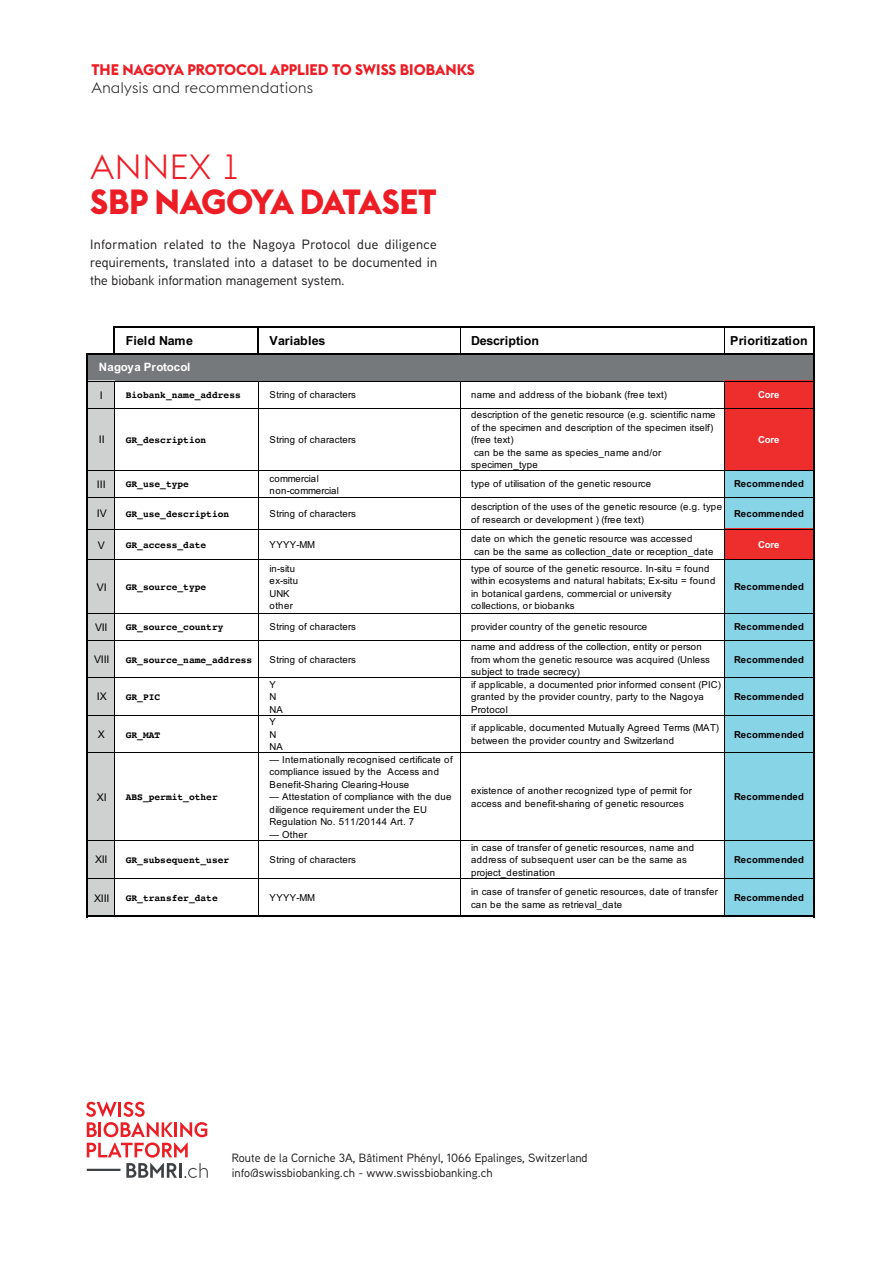
<style>
.page{position:relative;width:893px;height:1263px;background:#fff}
.page>*{position:absolute;margin:0;border:0;box-sizing:border-box;transform-origin:0 0}
.t1{font:700 34.5px "Euclid Flex";letter-spacing:-.005em;color:#ec1d25}
.t2{font:300 34.5px "Euclid Flex";color:#ec1d25}
.t3{font:700 15.15px "Euclid Flex";color:#ec1d25}
.t4{font:300 15.15px "Euclid Flex";color:#231f20}
.t5{font:500 13.5px/18px "Aaux Next";color:#231f20;text-align:justify}
.t6{font:700 12.45px "Arial";letter-spacing:.005em;color:#000001}
.t7{font:500 12px/15px "Aaux Next";color:#231f20}
.t8{font:700 11.55px "Arial";color:#fff}
.t9{font:10.5px "Arial";letter-spacing:-.005em;color:#000001}
.t10{font:9.6px/12.5px "Arial";letter-spacing:.035em;color:#000001}
.t11{font:700 9.6px "Courier";color:#000001}
.t12{font:700 9.6px "Arial";letter-spacing:.01em;color:#000001}
.t13{font:9.6px/12.5px "Arial";color:#000001}
.t14{font:9.6px/12.5px "Arial";letter-spacing:.01em;color:#000001}
.t15{font:700 9.6px "Arial";letter-spacing:-.01em;color:#fff}
</style>
<div class="page">
<div style="left:88px;top:354px;width:727px;height:28px;background:#75797b"></div>
<div style="left:88px;top:381px;width:27px;height:90px;background:#cfd1d0"></div>
<div style="left:724px;top:381px;width:91px;height:90px;background:#ee2d2d"></div>
<div style="left:88px;top:470px;width:27px;height:60px;background:#cfd1d0"></div>
<div style="left:724px;top:470px;width:91px;height:60px;background:#87d4e7"></div>
<div style="left:88px;top:529px;width:27px;height:31px;background:#cfd1d0"></div>
<div style="left:724px;top:529px;width:91px;height:31px;background:#ee2d2d"></div>
<div style="left:88px;top:559px;width:27px;height:358px;background:#cfd1d0"></div>
<div style="left:724px;top:559px;width:91px;height:358px;background:#87d4e7"></div>
<hr style="left:113px;top:326px;width:2px;height:29px;background:#000001">
<hr style="left:257px;top:328px;width:2px;height:27px;background:#000001">
<svg style="left:460px;top:328px;width:1px;height:25px"></svg>
<svg style="left:724px;top:328px;width:1px;height:25px"></svg>
<hr style="left:114px;top:382px;width:1px;height:533px;background:#000001">
<hr style="left:258px;top:382px;width:1px;height:533px;background:#000001">
<hr style="left:460px;top:382px;width:1px;height:533px;background:#000001">
<hr style="left:724px;top:382px;width:1px;height:533px;background:#000001">
<hr style="left:813px;top:328px;width:2px;height:589px;background:#000001">
<hr style="left:86px;top:353px;width:2px;height:564px;background:#000001">
<hr style="left:115px;top:326px;width:700px;height:2px;background:#000001">
<hr style="left:88px;top:353px;width:727px;height:2px;background:#000001">
<hr style="left:88px;top:381px;width:725px;height:1px;background:#000001">
<hr style="left:88px;top:408px;width:725px;height:1px;background:#000001">
<hr style="left:88px;top:470px;width:725px;height:1px;background:#000001">
<hr style="left:88px;top:497px;width:725px;height:1px;background:#000001">
<hr style="left:88px;top:529px;width:725px;height:1px;background:#000001">
<hr style="left:88px;top:559px;width:725px;height:1px;background:#000001">
<hr style="left:88px;top:613px;width:725px;height:1px;background:#000001">
<hr style="left:88px;top:640px;width:725px;height:1px;background:#000001">
<hr style="left:88px;top:677px;width:725px;height:1px;background:#000001">
<hr style="left:88px;top:715px;width:725px;height:1px;background:#000001">
<hr style="left:88px;top:752px;width:725px;height:1px;background:#000001">
<hr style="left:88px;top:840px;width:725px;height:1px;background:#000001">
<hr style="left:88px;top:878px;width:725px;height:1px;background:#000001">
<hr style="left:88px;top:915px;width:727px;height:2px;background:#000001">
<svg style="left:86px;top:1102px;width:121px;height:55px"></svg>
<svg style="left:126px;top:1163px;width:82px;height:15px"></svg>
<hr style="left:87px;top:1169px;width:33px;height:2px;background:#3f4244">
<h2 class="t3" style="left:91px;top:61px;width:385px">THE NAGOYA PROTOCOL APPLIED TO SWISS BIOBANKS</h2>
<h2 class="t4" style="left:91px;top:79px;width:223px">Analysis and recommendations</h2>
<h1 class="t2" style="left:90px;top:147px;width:152px">ANNEX 1</h1>
<h1 class="t1" style="left:90px;top:182px;width:348px">SBP NAGOYA DATASET</h1>
<h3 class="t5" style="left:90px;top:235px;width:348px">Information related to the Nagoya Protocol due diligence requirements, translated into a dataset to be documented in the biobank information management system.</h3>
<p class="t6" style="left:126px;top:332px;width:69px">Field Name</p>
<p class="t6" style="left:270px;top:332px;width:57px">Variables</p>
<p class="t6" style="left:471px;top:332px;width:70px">Description</p>
<p class="t6" style="left:730px;top:332px;width:79px">Prioritization</p>
<p class="t8" style="left:99px;top:359px;width:93px">Nagoya Protocol</p>
<p class="t9" style="left:100px;top:388px;width:4px">I</p>
<p class="t11" style="left:126px;top:387px;width:117px">Biobank_name_address</p>
<p class="t10" style="left:270px;top:388px;width:88px">String of characters</p>
<p class="t10" style="left:471px;top:388px;width:198px">name and address of the biobank (free text)</p>
<p class="t15" style="left:758px;top:388px;width:23px">Core</p>
<p class="t9" style="left:99px;top:432px;width:7px">II</p>
<p class="t11" style="left:126px;top:432px;width:82px">GR_description</p>
<p class="t10" style="left:270px;top:434px;width:88px">String of characters</p>
<p class="t10" style="left:471px;top:409px;width:246px">description of the genetic resource (e.g. scientific name of the specimen and description of the specimen itself) (free text)<br>can be the same as species_name and/or specimen_type</p>
<p class="t15" style="left:758px;top:433px;width:23px">Core</p>
<p class="t9" style="left:97px;top:477px;width:10px">III</p>
<p class="t11" style="left:126px;top:477px;width:65px">GR_use_type</p>
<p class="t13" style="left:270px;top:472px;width:71px">commercial non-commercial</p>
<p class="t10" style="left:471px;top:478px;width:181px">type of utilisation of the genetic resource</p>
<p class="t12" style="left:734px;top:477px;width:72px">Recommended</p>
<p class="t9" style="left:97px;top:506px;width:11px">IV</p>
<p class="t11" style="left:126px;top:506px;width:105px">GR_use_description</p>
<p class="t10" style="left:270px;top:507px;width:88px">String of characters</p>
<p class="t10" style="left:471px;top:501px;width:252px">description of the uses of the genetic resource (e.g. type of research or development ) (free text)</p>
<p class="t12" style="left:734px;top:507px;width:72px">Recommended</p>
<p class="t9" style="left:98px;top:538px;width:9px">V</p>
<p class="t11" style="left:126px;top:537px;width:82px">GR_access_date</p>
<p class="t10" style="left:270px;top:538px;width:47px">YYYY-MM</p>
<p class="t10" style="left:471px;top:532px;width:244px">date on which the genetic resource was accessed<br>can be the same as collection_date or reception_date</p>
<p class="t15" style="left:758px;top:538px;width:23px">Core</p>
<p class="t9" style="left:97px;top:580px;width:11px">VI</p>
<p class="t11" style="left:126px;top:579px;width:82px">GR_source_type</p>
<p class="t14" style="left:270px;top:562px;width:30px">in-situ ex-situ<br>UNK other</p>
<p class="t10" style="left:471px;top:562px;width:246px">type of source of the genetic resource. In-situ = found within ecosystems and natural habitats; Ex-situ = found in botanical gardens, commercial or university collections, or biobanks</p>
<p class="t12" style="left:734px;top:580px;width:72px">Recommended</p>
<p class="t9" style="left:95px;top:620px;width:14px">VII</p>
<p class="t11" style="left:126px;top:620px;width:99px">GR_source_country</p>
<p class="t10" style="left:270px;top:621px;width:88px">String of characters</p>
<p class="t10" style="left:471px;top:621px;width:178px">provider country of the genetic resource</p>
<p class="t12" style="left:734px;top:620px;width:72px">Recommended</p>
<p class="t9" style="left:94px;top:652px;width:17px">VIII</p>
<p class="t11" style="left:126px;top:652px;width:128px">GR_source_name_address</p>
<p class="t10" style="left:270px;top:653px;width:88px">String of characters</p>
<p class="t10" style="left:471px;top:641px;width:240px">name and address of the collection, entity or person from whom the genetic resource was acquired (Unless subject to trade secrecy)</p>
<p class="t12" style="left:734px;top:653px;width:72px">Recommended</p>
<p class="t9" style="left:97px;top:689px;width:11px">IX</p>
<p class="t11" style="left:126px;top:690px;width:36px">GR_PIC</p>
<p class="t9" style="left:98px;top:727px;width:9px">X</p>
<p class="t11" style="left:126px;top:727px;width:36px">GR_MAT</p>
<p class="t9" style="left:97px;top:790px;width:11px">XI</p>
<p class="t11" style="left:126px;top:789px;width:94px">ABS_permit_other</p>
<p class="t10" style="left:270px;top:678px;width:15px">Y<br>N<br>NA</p>
<p class="t10" style="left:471px;top:678px;width:251px">if applicable, a documented prior informed consent (PIC) granted by the provider country, party to the Nagoya<br>Protocol</p>
<p class="t12" style="left:734px;top:690px;width:72px">Recommended</p>
<p class="t10" style="left:270px;top:716px;width:15px">Y<br>N<br>NA</p>
<p class="t10" style="left:471px;top:721px;width:249px">if applicable, documented Mutually Agreed Terms (MAT) between the provider country and Switzerland</p>
<p class="t12" style="left:734px;top:728px;width:72px">Recommended</p>
<p class="t10" style="left:270px;top:753px;width:185px">— Internationally recognised certificate of compliance issued by the Access and<br>Benefit-Sharing Clearing-House</p>
<p class="t10" style="left:270px;top:790px;width:183px">— Attestation of compliance with the due diligence requirement under the EU<br>Regulation No. 511/20144 Art. 7</p>
<p class="t10" style="left:270px;top:828px;width:39px">— Other</p>
<p class="t10" style="left:471px;top:785px;width:222px">existence of another recognized type of permit for access and benefit-sharing of genetic resources</p>
<p class="t12" style="left:734px;top:790px;width:72px">Recommended</p>
<p class="t9" style="left:95px;top:852px;width:14px">XII</p>
<p class="t11" style="left:126px;top:853px;width:105px">GR_subsequent_user</p>
<p class="t10" style="left:270px;top:854px;width:88px">String of characters</p>
<p class="t10" style="left:471px;top:841px;width:225px">in case of transfer of genetic resources, name and address of subsequent user can be the same as project_destination</p>
<p class="t12" style="left:734px;top:853px;width:72px">Recommended</p>
<p class="t9" style="left:94px;top:891px;width:17px">XIII</p>
<p class="t11" style="left:126px;top:890px;width:94px">GR_transfer_date</p>
<p class="t10" style="left:270px;top:891px;width:47px">YYYY-MM</p>
<p class="t10" style="left:471px;top:885px;width:248px">in case of transfer of genetic resources, date of transfer can be the same as retrieval_date</p>
<p class="t12" style="left:734px;top:891px;width:72px">Recommended</p>
<p class="t7" style="left:232px;top:1150px;width:357px">Route de la Corniche 3A, Bâtiment Phényl, 1066 Epalinges, Switzerland info@swissbiobanking.ch - www.swissbiobanking.ch</p>
</div>
